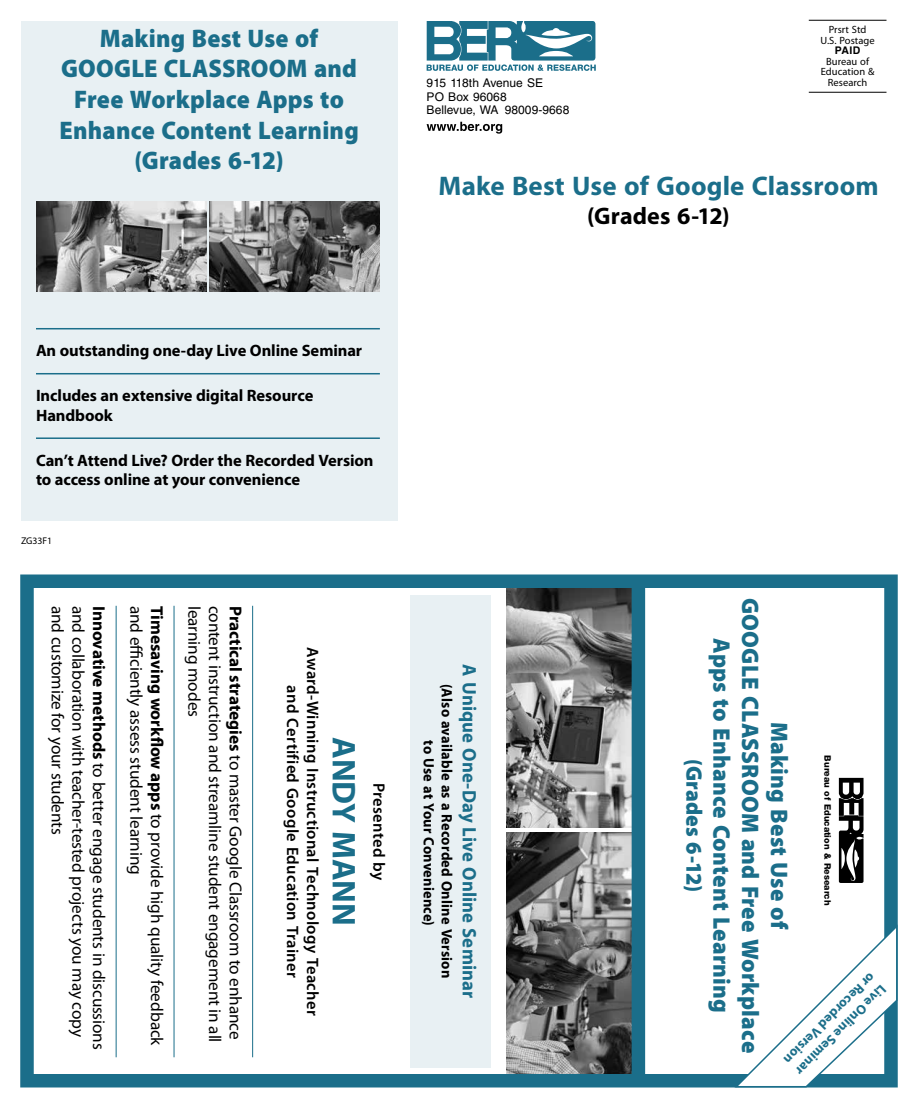
<style>
.page{position:relative;width:918px;height:1107px;background:#fff}
.page>*{position:absolute;margin:0;border:0;box-sizing:border-box;transform-origin:0 0}
.t1{font:700 33px "Myriad Pro";letter-spacing:-.005em;color:#1b6e8a}
.t2{font:700 27px "Myriad Pro";letter-spacing:.005em;color:#1b6e8a}
.t3{font:900 25.5px/30.6px "Myriad Pro";letter-spacing:.01em;color:#1b6e8a;text-align:center;scale:.95 1}
.t4{font:900 24px/28.8px "Myriad Pro";letter-spacing:.01em;color:#1b6e8a;text-align:center;scale:.96 1}
.t5{font:700 24px "Myriad Pro";letter-spacing:.005em;color:#000}
.t6{font:900 22.5px "Myriad Pro";letter-spacing:.01em;color:#1b6e8a;scale:.96 1}
.t7{font:700 19.5px "Myriad Pro";letter-spacing:.005em;color:#1b6e8a;scale:.96 1}
.t8{font:17.25px "Myriad Pro";letter-spacing:-.005em;color:#000}
.t9{font:700 16.5px/19.5px "Myriad Pro";letter-spacing:-.005em;color:#000}
.t10{font:600 16.5px/19.8px "Myriad Pro";letter-spacing:.02em;color:#000;text-align:center}
.t11{font:700 15px/18px "Myriad Pro";letter-spacing:.015em;color:#000;text-align:center;scale:.96 1}
.t12{font:700 13.5px/16.2px "Myriad Pro";color:#1b6e8a}
.t13{font:12px/13.5px "Helvetica LT Std";letter-spacing:.005em;color:#000}
.t14{font:10.5px/10.5px "Myriad Pro";letter-spacing:.005em;color:#000;text-align:center}
.t15{font:700 10.5px "Helvetica LT Std";color:#000}
.t16{font:9.75px "Myriad Pro";letter-spacing:-.01em;color:#000}
.t17{font:800 9px "Helvetica Neue LT Std";color:#000}
.s1{font-weight:700}
</style>
<div class="page">
<div style="left:21px;top:21px;width:376px;height:499px;background:#e8f0f3"></div>
<hr style="left:252px;top:606px;width:1px;height:451px;background:#1b6e8a">
<hr style="left:174px;top:606px;width:1px;height:451px;background:#1b6e8a">
<hr style="left:116px;top:606px;width:1px;height:451px;background:#1b6e8a">
<hr style="left:809px;top:20px;width:78px;height:1px;background:#000">
<hr style="left:809px;top:92px;width:78px;height:1px;background:#000">
<svg style="left:427px;top:21px;width:169px;height:50px"></svg>
<svg style="left:427px;top:122px;width:75px;height:12px"></svg>
<hr style="left:36px;top:328px;width:344px;height:1px;background:#1b6e8a">
<hr style="left:36px;top:373px;width:344px;height:1px;background:#1b6e8a">
<hr style="left:36px;top:437px;width:344px;height:2px;background:#1b6e8a">
<svg style="left:839px;top:778px;width:25px;height:105px"></svg>
<img style="left:507px;top:589px;width:125px;height:239px">
<img style="left:507px;top:832px;width:125px;height:241px">
<div style="left:632px;top:579px;width:13px;height:504px;background:#1b6e8a"></div>
<img style="left:36px;top:201px;width:170px;height:91px">
<img style="left:209px;top:201px;width:171px;height:91px">
<div style="left:20px;top:574px;width:878px;height:514px;border:14px solid #1b6e8a"></div>
<svg style="left:733px;top:924px;width:165px;height:164px"></svg>
<div style="left:410px;top:595px;width:81px;height:472px;background:#e8f0f3"></div>
<h3 class="t3" style="left:59px;top:22px;width:317px">Making Best Use of<br>GOOGLE CLASSROOM and<br>Free Workplace Apps to<br>Enhance Content Learning (Grades 6-12)</h3>
<p class="t14" style="left:821px;top:24px;width:56px">Prsrt Std<br>U.S. Postage</p>
<p class="t15" style="left:835px;top:44px;width:27px">PAID</p>
<p class="t14" style="left:821px;top:56px;width:55px">Bureau of<br>Education &amp;</p>
<p class="t13" style="left:427px;top:76px;width:118px">915 118th Avenue SE</p>
<p class="t14" style="left:828px;top:77px;width:41px">Research</p>
<p class="t13" style="left:427px;top:90px;width:144px">PO Box 96068<br>Bellevue, WA 98009‑9668</p>
<h2 class="t2" style="left:439px;top:168px;width:442px">Make Best Use of Google Classroom</h2>
<h3 class="t5" style="left:587px;top:200px;width:144px">(Grades 6-12)</h3>
<p class="t9" style="left:36px;top:341px;width:328px">An outstanding one-day Live Online Seminar</p>
<p class="t9" style="left:36px;top:386px;width:279px">Includes an extensive digital Resource<br>Handbook</p>
<p class="t9" style="left:36px;top:450px;width:339px">Can’t Attend Live? Order the Recorded Version to access online at your convenience</p>
<p class="t16" style="left:21px;top:535px;width:33px">ZG33F1</p>
<p class="t8" style="left:168px;top:606px;width:441px;rotate:90deg"><span class="s1">Timesaving workflow apps</span> to provide high quality feedback</p>
<p class="t8" style="left:205px;top:606px;width:113px;rotate:90deg">learning modes</p>
<p class="t8" style="left:225px;top:606px;width:438px;rotate:90deg">content instruction and streamline student engagement in all</p>
<p class="t8" style="left:68px;top:606px;width:230px;rotate:90deg">and customize for your students</p>
<p class="t8" style="left:89px;top:606px;width:433px;rotate:90deg">and collaboration with teacher‑tested projects you may copy</p>
<p class="t8" style="left:110px;top:606px;width:445px;rotate:90deg"><span class="s1">Innovative methods</span> to better engage students in discussions</p>
<p class="t8" style="left:147px;top:606px;width:270px;rotate:90deg">and efficiently assess student learning</p>
<p class="t8" style="left:246px;top:606px;width:435px;rotate:90deg"><span class="s1">Practical strategies</span> to master Google Classroom to enhance</p>
<p class="t10" style="left:323px;top:647px;width:370px;rotate:90deg">Award-Winning Instructional Technology Teacher and Certified Google Education Trainer</p>
<h1 class="t1" style="left:366px;top:737px;width:190px;rotate:90deg">ANDY MANN</h1>
<p class="t10" style="left:389px;top:783px;width:99px;rotate:90deg">Presented by</p>
<p class="t7" style="left:482px;top:664px;width:349px;rotate:90deg">A Unique One-Day Live Online Seminar</p>
<p class="t11" style="left:456px;top:684px;width:308px;rotate:90deg">(Also available as a Recorded Online Version to Use at Your Convenience)</p>
<h3 class="t4" style="left:794px;top:598px;width:475px;rotate:90deg">Making Best Use of<br>GOOGLE CLASSROOM and Free Workplace<br>Apps to Enhance Content Learning</h3>
<p class="t17" style="left:833px;top:755px;width:151px;rotate:90deg">Bureau of Education &amp; Research</p>
<h3 class="t6" style="left:709px;top:759px;width:140px;rotate:90deg">(Grades 6-12)</h3>
<p class="t12" style="left:891px;top:992px;width:125px;rotate:135deg">Live Online Seminar or Recorded Version</p>
</div>
